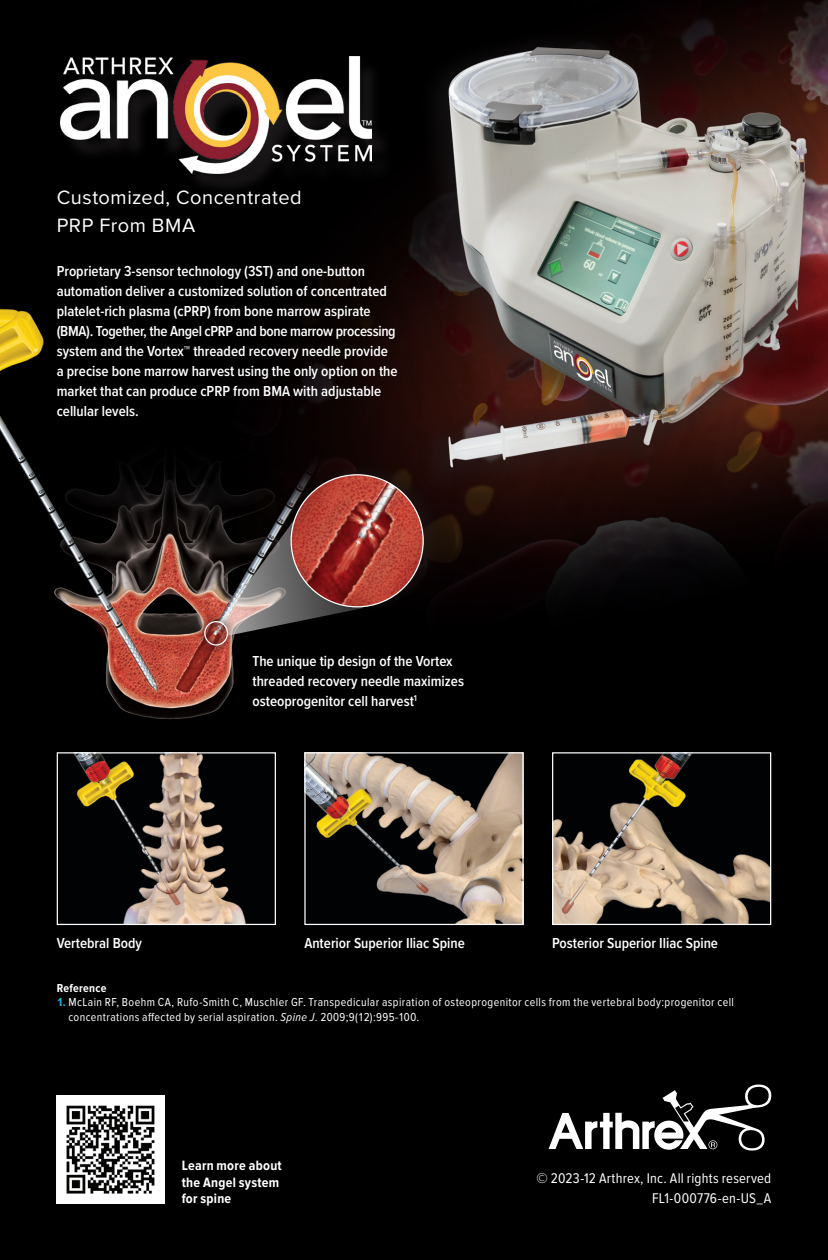
<style>
.page{position:relative;width:828px;height:1260px;background:#000001}
.page>*{position:absolute;margin:0;border:0;box-sizing:border-box;transform-origin:0 0}
._02_Cover_subline_blue{font:20px/28px "Proxima Nova";letter-spacing:.03em;color:#fff}
.captions{font:600 15px/20px "Proxima Nova Cond";color:#fff}
._18_Backsite_Address{font:14.6px "Proxima Nova Cond";letter-spacing:.015em;color:#fff}
.Caption_Small{font:700 14px/16.8px "Proxima Nova Cond";letter-spacing:.02em;color:#fff}
._17_Reference_Notes_6pt{font:12px/14.4px "Proxima Nova Cond";letter-spacing:.035em;color:#fff}
._14_Index{font:700 12px "Proxima Nova Cond";letter-spacing:.02em;color:#fff}
.s1{font-weight:700;color:#26b1e6}
.s2{font-style:italic}
</style>
<div class="page">
<img style="left:348px;top:0;width:480px;height:593px">
<div style="left:416px;top:27px;width:411px;height:471px;background:#231f20;opacity:.49"></div>
<img style="left:435px;top:35px;width:377px;height:448px">
<img style="left:554px;top:754px;width:215px;height:169px">
<div style="left:552px;top:752px;width:219px;height:173px;border:1px solid #fff"></div>
<img style="left:306px;top:754px;width:216px;height:169px">
<div style="left:304px;top:752px;width:220px;height:173px;border:1px solid #fff"></div>
<img style="left:74px;top:754px;width:172px;height:169px">
<div style="left:57px;top:752px;width:219px;height:173px;border:1px solid #fff"></div>
<img style="left:0;top:222px;width:460px;height:497px">
<svg style="left:219px;top:518px;width:145px;height:118px"></svg>
<div style="left:288px;top:460px;width:155px;height:155px;background:#231f20;opacity:.38"></div>
<img style="left:291px;top:475px;width:132px;height:132px;border-radius:66px">
<svg style="left:195px;top:612px;width:42px;height:43px;background:#9b5951"></svg>
<div style="left:204px;top:621px;width:24px;height:25px;border:1px solid #fff;border-radius:50%"></div>
<svg style="left:549px;top:1085px;width:222px;height:66px"></svg>
<div style="left:62px;top:60px;width:332px;height:136px;background:#231f20;opacity:.75"></div>
<img style="left:60px;top:57px;width:311px;height:117px">
<img style="left:57px;top:1095px;width:108px;height:108px">
<p class="_02_Cover_subline_blue" style="left:57px;top:184px;width:247px">Customized, Concentrated<br>PRP From BMA</p>
<p class="captions" style="left:57px;top:261px;width:343px">Proprietary 3-sensor technology (3ST) and one-button automation deliver a customized solution of concentrated platelet-rich plasma (cPRP) from bone marrow aspirate (BMA). Together, the Angel cPRP and bone marrow processing system and the Vortex™ threaded recovery needle provide a precise bone marrow harvest using the only option on the market that can produce cPRP from BMA with adjustable cellular levels.</p>
<p class="captions" style="left:252px;top:650px;width:213px">The unique tip design of the Vortex threaded recovery needle maximizes osteoprogenitor cell harvest<sup>1</sup></p>
<p class="captions" style="left:57px;top:933px;width:87px">Vertebral Body</p>
<p class="captions" style="left:304px;top:933px;width:162px">Anterior Superior Iliac Spine</p>
<p class="captions" style="left:552px;top:933px;width:168px">Posterior Superior Iliac Spine</p>
<p class="_14_Index" style="left:57px;top:981px;width:51px">Reference</p>
<p class="_17_Reference_Notes_6pt" style="left:68px;top:995px;width:667px;text-indent:-12px"><span class="s1">1.</span> McLain RF, Boehm CA, Rufo-Smith C, Muschler GF. Transpedicular aspiration of osteoprogenitor cells from the vertebral body:progenitor cell concentrations affected by serial aspiration. <span class="s2">Spine J</span>. 2009;9(12):995-100.</p>
<p class="Caption_Small" style="left:182px;top:1157px;width:102px">Learn more about the Angel system for spine</p>
<p class="_18_Backsite_Address" style="left:536px;top:1170px;width:236px">© 2023-12 Arthrex, Inc. All rights reserved</p>
<p class="_18_Backsite_Address" style="left:652px;top:1190px;width:121px">FL1-000776-en-US_A</p>
</div>
